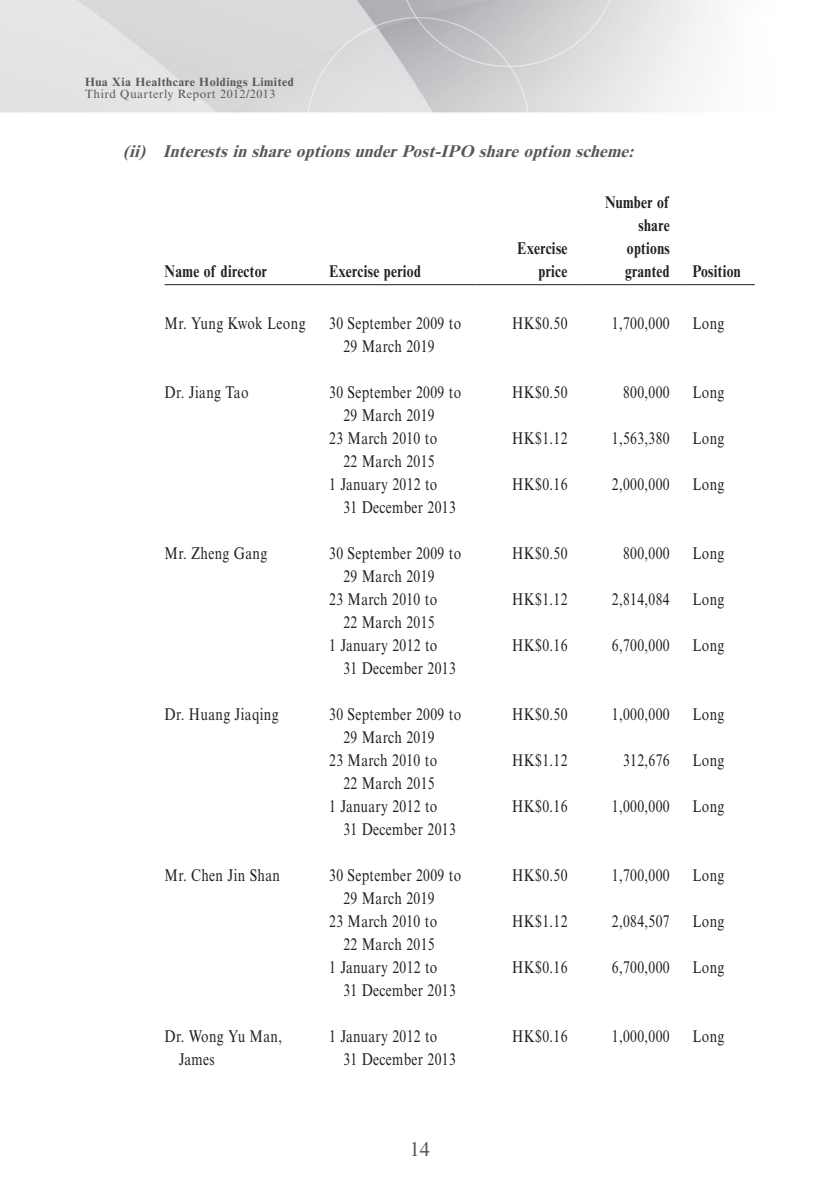
<style>
.page{position:relative;width:840px;height:1191px;background:#fff}
.page>*{position:absolute;margin:0;border:0;box-sizing:border-box;transform-origin:0 0}
.t1{font:20px "Times New Roman MT Std";color:#57585a}
.Body_Text{font:17px/23px "Times New Roman MT Std";letter-spacing:.025em;color:#231f20;scale:.8 1}
.Body_Text-2{font:700 17px "Times New Roman MT Std";letter-spacing:.025em;color:#231f20;scale:.8 1}
.Heading_4{font:italic 700 17px "Times New Roman MT Std";color:#57585a}
.t2{font:700 12px "Times New Roman MT Std";letter-spacing:.04em;color:#57585a}
.t3{font:12px "Times New Roman MT Std";letter-spacing:.04em;color:#57585a}
</style>
<div class="page">
<img style="left:0;top:0;width:755px;height:286px">
<svg style="left:304px;top:15px;width:227px;height:227px"></svg>
<svg style="left:394px;top:0;width:227px;height:69px;background:#c8c9cb"></svg>
<hr style="left:164px;top:284px;width:165px;height:1px;background:#231f20">
<hr style="left:329px;top:284px;width:147px;height:1px;background:#231f20">
<hr style="left:476px;top:284px;width:102px;height:1px;background:#231f20">
<hr style="left:578px;top:284px;width:102px;height:1px;background:#231f20">
<hr style="left:680px;top:284px;width:74px;height:1px;background:#231f20">
<p class="t2" style="left:85px;top:74px;width:210px">Hua Xia Healthcare Holdings Limited</p>
<p class="t3" style="left:85px;top:87px;width:192px">Third Quarterly Report 2012/2013</p>
<p class="Heading_4" style="left:123px;top:141px;width:516px">(ii) Interests in share options under Post-IPO share option scheme:</p>
<p class="Body_Text-2" style="left:164px;top:261px;width:130px">Name of director</p>
<p class="Body_Text-2" style="left:329px;top:261px;width:116px">Exercise period</p>
<p class="Body_Text-2" style="left:517px;top:238px;width:64px">Exercise</p>
<p class="Body_Text-2" style="left:538px;top:261px;width:38px">price</p>
<p class="Body_Text-2" style="left:604px;top:192px;width:82px">Number of</p>
<p class="Body_Text-2" style="left:638px;top:215px;width:40px">share</p>
<p class="Body_Text-2" style="left:626px;top:238px;width:55px">options</p>
<p class="Body_Text-2" style="left:624px;top:261px;width:57px">granted</p>
<p class="Body_Text-2" style="left:692px;top:261px;width:62px">Position</p>
<p class="Body_Text" style="left:164px;top:312px;width:177px">Mr. Yung Kwok Leong</p>
<p class="Body_Text" style="left:343px;top:312px;width:149px;text-indent:-14px">30 September 2009 to<br>29 March 2019</p>
<p class="Body_Text" style="left:512px;top:312px;width:71px">HK$0.50</p>
<p class="Body_Text" style="left:611px;top:312px;width:74px">1,700,000</p>
<p class="Body_Text" style="left:692px;top:312px;width:41px">Long</p>
<p class="Body_Text" style="left:164px;top:381px;width:106px">Dr. Jiang Tao</p>
<p class="Body_Text" style="left:343px;top:381px;width:149px;text-indent:-14px">30 September 2009 to<br>29 March 2019</p>
<p class="Body_Text" style="left:512px;top:381px;width:71px">HK$0.50</p>
<p class="Body_Text" style="left:622px;top:381px;width:60px">800,000</p>
<p class="Body_Text" style="left:692px;top:381px;width:41px">Long</p>
<p class="Body_Text" style="left:329px;top:427px;width:136px;text-align:right">23 March 2010 to<br>22 March 2015</p>
<p class="Body_Text" style="left:512px;top:427px;width:71px">HK$1.12</p>
<p class="Body_Text" style="left:611px;top:427px;width:74px">1,563,380</p>
<p class="Body_Text" style="left:692px;top:427px;width:41px">Long</p>
<p class="Body_Text" style="left:343px;top:473px;width:142px;text-indent:-14px">1 January 2012 to<br>31 December 2013</p>
<p class="Body_Text" style="left:512px;top:473px;width:71px">HK$0.16</p>
<p class="Body_Text" style="left:611px;top:473px;width:74px">2,000,000</p>
<p class="Body_Text" style="left:692px;top:473px;width:41px">Long</p>
<p class="Body_Text" style="left:164px;top:542px;width:130px">Mr. Zheng Gang</p>
<p class="Body_Text" style="left:343px;top:542px;width:149px;text-indent:-14px">30 September 2009 to<br>29 March 2019</p>
<p class="Body_Text" style="left:512px;top:542px;width:71px">HK$0.50</p>
<p class="Body_Text" style="left:622px;top:542px;width:60px">800,000</p>
<p class="Body_Text" style="left:692px;top:542px;width:41px">Long</p>
<p class="Body_Text" style="left:329px;top:588px;width:136px;text-align:right">23 March 2010 to<br>22 March 2015</p>
<p class="Body_Text" style="left:512px;top:588px;width:71px">HK$1.12</p>
<p class="Body_Text" style="left:611px;top:588px;width:74px">2,814,084</p>
<p class="Body_Text" style="left:692px;top:588px;width:41px">Long</p>
<p class="Body_Text" style="left:343px;top:634px;width:142px;text-indent:-14px">1 January 2012 to<br>31 December 2013</p>
<p class="Body_Text" style="left:512px;top:634px;width:71px">HK$0.16</p>
<p class="Body_Text" style="left:611px;top:634px;width:74px">6,700,000</p>
<p class="Body_Text" style="left:692px;top:634px;width:41px">Long</p>
<p class="Body_Text" style="left:164px;top:703px;width:144px">Dr. Huang Jiaqing</p>
<p class="Body_Text" style="left:343px;top:703px;width:149px;text-indent:-14px">30 September 2009 to<br>29 March 2019</p>
<p class="Body_Text" style="left:512px;top:703px;width:71px">HK$0.50</p>
<p class="Body_Text" style="left:611px;top:703px;width:74px">1,000,000</p>
<p class="Body_Text" style="left:692px;top:703px;width:41px">Long</p>
<p class="Body_Text" style="left:329px;top:749px;width:136px;text-align:right">23 March 2010 to<br>22 March 2015</p>
<p class="Body_Text" style="left:512px;top:749px;width:71px">HK$1.12</p>
<p class="Body_Text" style="left:622px;top:749px;width:60px">312,676</p>
<p class="Body_Text" style="left:692px;top:749px;width:41px">Long</p>
<p class="Body_Text" style="left:343px;top:795px;width:142px;text-indent:-14px">1 January 2012 to<br>31 December 2013</p>
<p class="Body_Text" style="left:512px;top:795px;width:71px">HK$0.16</p>
<p class="Body_Text" style="left:611px;top:795px;width:74px">1,000,000</p>
<p class="Body_Text" style="left:692px;top:795px;width:41px">Long</p>
<p class="Body_Text" style="left:164px;top:864px;width:146px">Mr. Chen Jin Shan</p>
<p class="Body_Text" style="left:343px;top:864px;width:149px;text-indent:-14px">30 September 2009 to<br>29 March 2019</p>
<p class="Body_Text" style="left:512px;top:864px;width:71px">HK$0.50</p>
<p class="Body_Text" style="left:611px;top:864px;width:74px">1,700,000</p>
<p class="Body_Text" style="left:692px;top:864px;width:41px">Long</p>
<p class="Body_Text" style="left:329px;top:910px;width:136px;text-align:right">23 March 2010 to<br>22 March 2015</p>
<p class="Body_Text" style="left:512px;top:910px;width:71px">HK$1.12</p>
<p class="Body_Text" style="left:611px;top:910px;width:74px">2,084,507</p>
<p class="Body_Text" style="left:692px;top:910px;width:41px">Long</p>
<p class="Body_Text" style="left:343px;top:956px;width:142px;text-indent:-14px">1 January 2012 to<br>31 December 2013</p>
<p class="Body_Text" style="left:512px;top:956px;width:71px">HK$0.16</p>
<p class="Body_Text" style="left:611px;top:956px;width:74px">6,700,000</p>
<p class="Body_Text" style="left:692px;top:956px;width:41px">Long</p>
<p class="Body_Text" style="left:179px;top:1025px;width:131px;text-indent:-14px">Dr. Wong Yu Man,<br>James</p>
<p class="Body_Text" style="left:343px;top:1025px;width:142px;text-indent:-14px">1 January 2012 to<br>31 December 2013</p>
<p class="Body_Text" style="left:512px;top:1025px;width:71px">HK$0.16</p>
<p class="Body_Text" style="left:611px;top:1025px;width:74px">1,000,000</p>
<p class="Body_Text" style="left:692px;top:1025px;width:41px">Long</p>
<p class="t1" style="left:410px;top:1138px;width:21px">14</p>
</div>
